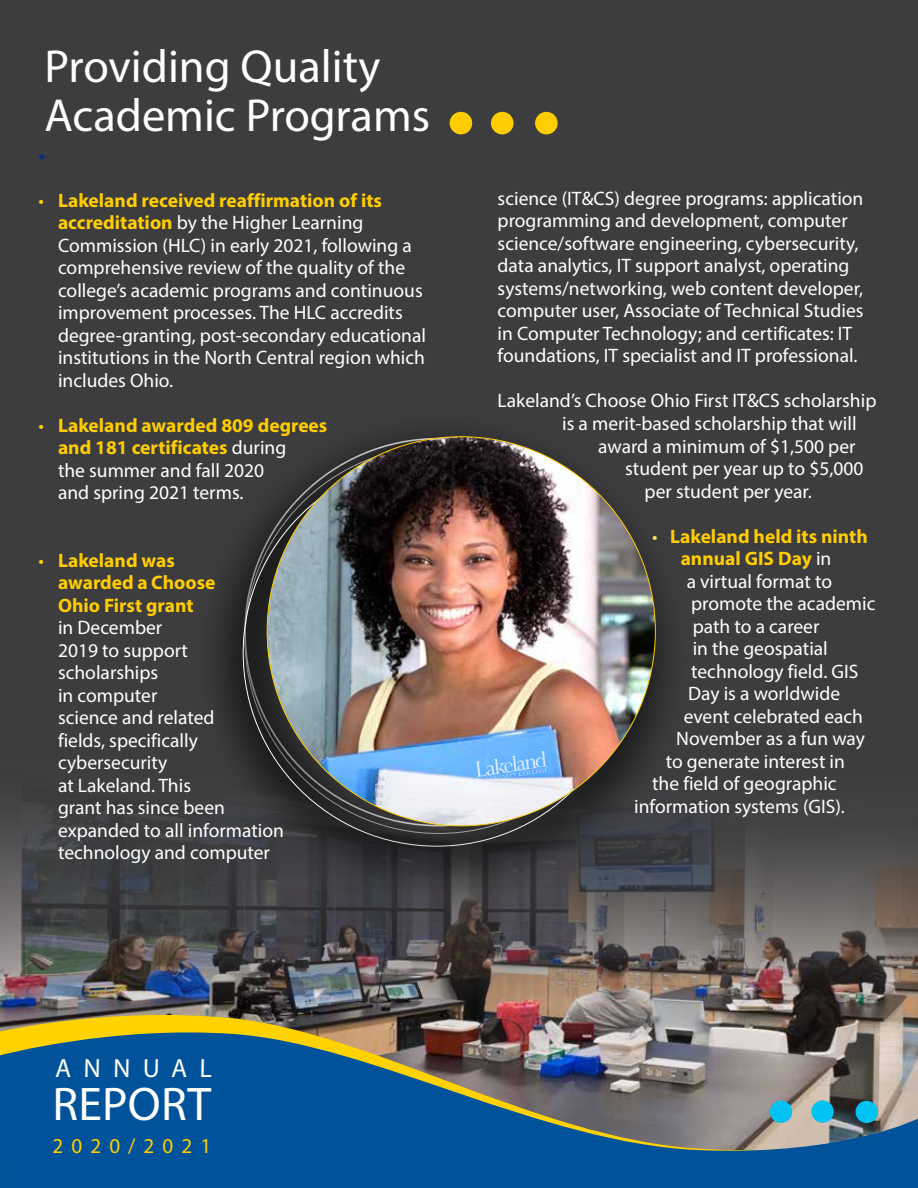
<style>
.page{position:relative;width:918px;height:1188px;background:#3d3c3e}
.page>*{position:absolute;margin:0;border:0;box-sizing:border-box;transform-origin:0 0}
.t1{font:47.4px "Myriad Pro";letter-spacing:.005em;color:#fff}
.t2{font:46.5px/49.5px "Myriad Pro";color:#fff}
.t3{font:26.4px "Myriad Pro";color:#fff}
.t4{font:21.3px "Myriad Pro";letter-spacing:.385em;color:#ffcd00}
.t5{font:19.5px/22.5px "Myriad Pro";color:#fff}
.t6{font:700 19.5px/22.5px "Myriad Pro";color:#ffcd00}
.t7{font:700 19.5px "Myriad Pro";color:#002f87}
.s1{color:#ffcd00}
.s2{font-weight:700;color:#ffcd00}
.s3{font-weight:400}
.s4{font-weight:400;color:#ffdf5c}
.s5{font-weight:400;color:#fff}
</style>
<div class="page">
<div style="left:191px;top:407px;width:502px;height:502px;background:#000;opacity:.6"></div>
<img style="left:267px;top:437px;width:388px;height:389px;border-radius:193px">
<div style="left:535px;top:112px;width:23px;height:22px;background:#ffcd00;border-radius:50%"></div>
<div style="left:491px;top:112px;width:23px;height:22px;background:#ffcd00;border-radius:50%"></div>
<div style="left:450px;top:112px;width:22px;height:22px;background:#ffcd00;border-radius:50%"></div>
<img style="left:0;top:748px;width:918px;height:249px">
<svg style="left:475px;top:751px;width:73px;height:32px;background:#8ac2fa"></svg>
<img style="left:0;top:997px;width:918px;height:191px">
<h2 class="t2" style="left:45px;top:41px;width:387px">Providing Quality<br>Academic Programs</h2>
<p class="t7" style="left:39px;top:142px;width:8px">•</p>
<p class="t5" style="left:58px;top:188px;width:370px;text-indent:-20px"><span class="s1">•</span> <span class="s2">Lakeland received reaffirmation of its accreditation</span> by the Higher Learning Commission (HLC) in early 2021, following a comprehensive review of the quality of the college’s academic programs and continuous improvement processes. The HLC accredits degree-granting, post-secondary educational institutions in the North Central region which includes Ohio.</p>
<p class="t5" style="left:58px;top:413px;width:271px;text-indent:-20px"><span class="s1">•</span> <span class="s2">Lakeland awarded 809 degrees and 181 certificates</span> during<br>the summer and fall 2020<br>and spring 2021 terms.</p>
<p class="t6" style="left:58px;top:548px;width:159px;text-indent:-20px"><span class="s3">•</span> Lakeland was awarded a Choose<br>Ohio First grant</p>
<p class="t5" style="left:58px;top:616px;width:227px">in December<br>2019 to support scholarships<br>in computer<br>science and related<br>fields, specifically cybersecurity<br>at Lakeland. This<br>grant has since been expanded to all information technology and computer</p>
<p class="t5" style="left:498px;top:187px;width:368px">science (IT&amp;CS) degree programs: application programming and development, computer science/software engineering, cybersecurity, data analytics, IT support analyst, operating systems/networking, web content developer, computer user, Associate of Technical Studies in Computer Technology; and certificates: IT foundations, IT specialist and IT professional.</p>
<p class="t5" style="left:562px;top:389px;width:316px;text-indent:-65px">Lakeland’s Choose Ohio First IT&amp;CS scholarship is a merit-based scholarship that will</p>
<p class="t5" style="left:598px;top:434px;width:259px">award a minimum of $1,500 per</p>
<p class="t5" style="left:625px;top:457px;width:240px">student per year up to $5,000</p>
<p class="t5" style="left:645px;top:479px;width:169px">per student per year.</p>
<p class="t6" style="left:652px;top:524px;width:217px"><span class="s4">•</span> Lakeland held its ninth</p>
<p class="t6" style="left:681px;top:547px;width:152px">annual GIS Day <span class="s5">in</span></p>
<p class="t5" style="left:687px;top:569px;width:147px">a virtual format to</p>
<p class="t5" style="left:691px;top:592px;width:186px">promote the academic</p>
<p class="t5" style="left:693px;top:614px;width:128px">path to a career</p>
<p class="t5" style="left:693px;top:637px;width:137px">in the geospatial</p>
<p class="t5" style="left:691px;top:659px;width:169px">technology field. GIS</p>
<p class="t5" style="left:688px;top:682px;width:154px">Day is a worldwide</p>
<p class="t5" style="left:684px;top:704px;width:181px">event celebrated each</p>
<p class="t5" style="left:676px;top:727px;width:190px">November as a fun way</p>
<p class="t5" style="left:666px;top:749px;width:181px">to generate interest in</p>
<p class="t5" style="left:652px;top:772px;width:186px">the field of geographic</p>
<p class="t5" style="left:634px;top:794px;width:212px">information systems (GIS).</p>
<h3 class="t3" style="left:55px;top:1052px;width:159px">ANNUAL</h3>
<h1 class="t1" style="left:52px;top:1075px;width:160px">REPORT</h1>
<p class="t4" style="left:52px;top:1133px;width:160px">2020/2021</p>
</div>
